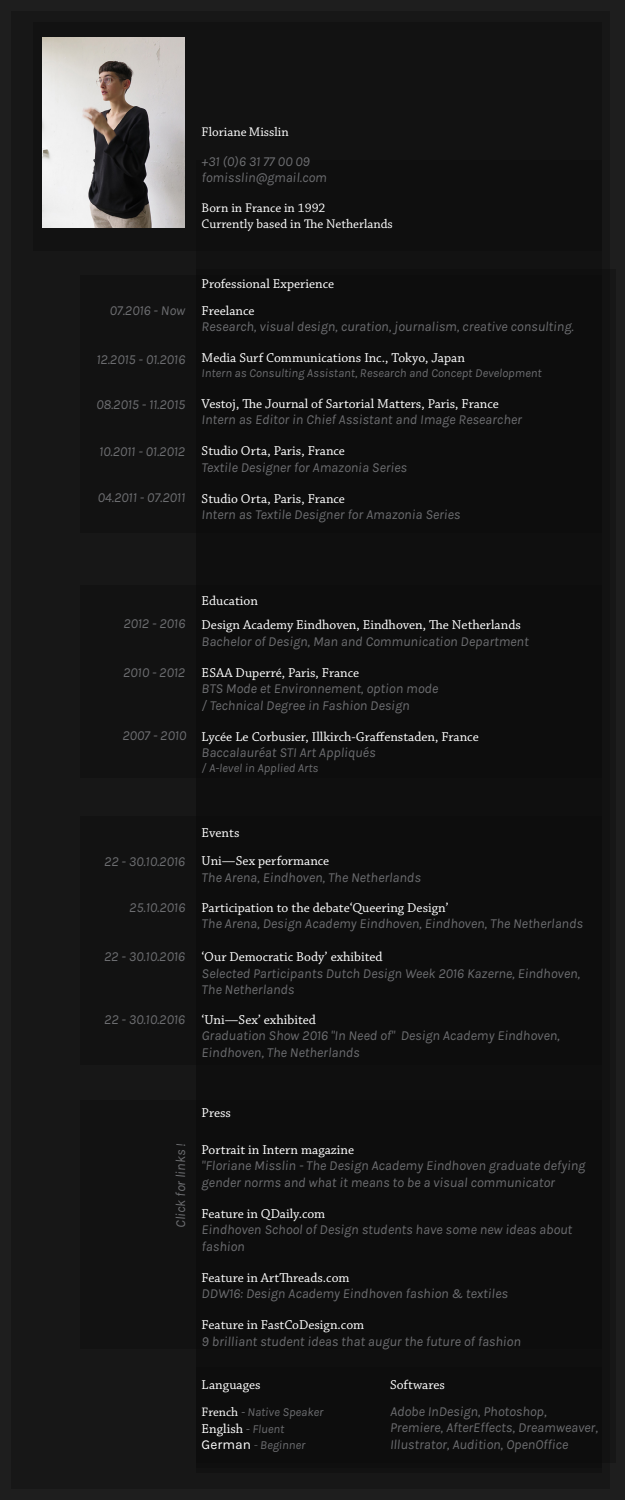
<style>
.page{position:relative;width:625px;height:1500px;background:#1e1e1e}
.page>*{position:absolute;margin:0;border:0;box-sizing:border-box;transform-origin:0 0}
.t1{font:italic 13.75px/16.5px "Karla";color:#6d6e71}
.t2{font:13.62px "Chaparral Pro";color:#fff}
.t3{font:13.12px/15.8px "Chaparral Pro";color:#fff}
.t4{font:italic 12.25px "Karla";color:#6d6e71}
.s1{font-family:"Chaparral Pro";font-style:normal;font-size:13.62px;color:#fff}
.s2{font-family:"Chaparral Pro";font-style:normal;font-size:12.88px;color:#fff}
.s3{font-family:"Karla";font-style:italic;font-size:12.25px;color:#6d6e71}
.s4{font-style:normal;font-size:13.62px;color:#fff}
.s5{color:#58595b}
</style>
<div class="page">
<div style="left:11px;top:11px;width:599px;height:1478px;background:#171717"></div>
<div style="left:34px;top:22px;width:568px;height:229px;background:#121212"></div>
<div style="left:80px;top:1100px;width:522px;height:249px;background:#121212"></div>
<div style="left:196px;top:1367px;width:406px;height:105px;background:#0a0a0a"></div>
<div style="left:80px;top:816px;width:522px;height:249px;background:#121212"></div>
<div style="left:80px;top:585px;width:522px;height:193px;background:#121212"></div>
<div style="left:80px;top:275px;width:522px;height:257px;background:#121212"></div>
<div style="left:196px;top:269px;width:420px;height:1193px;background:#0a0a0a"></div>
<img style="left:43px;top:37px;width:142px;height:191px">
<p class="t3" style="left:202px;top:124px;width:89px">Floriane Misslin</p>
<p class="t1" style="left:202px;top:153px;width:127px">+31 (0)6 31 77 00 09 fomisslin@gmail.com</p>
<p class="t3" style="left:202px;top:200px;width:193px">Born in France in 1992<br>Currently based in The Netherlands</p>
<p class="t2" style="left:202px;top:277px;width:134px">Professional Experience</p>
<p class="t1" style="left:202px;top:302px;width:373px;text-indent:-92px">07.2016 - Now <span class="s1">Freelance<br></span>Research, visual design, curation, journalism, creative consulting.</p>
<p class="t2" style="left:202px;top:350px;width:265px">Media Surf Communications Inc., Tokyo, Japan</p>
<p class="t4" style="left:202px;top:366px;width:341px">Intern as Consulting Assistant, Research and Concept Development</p>
<p class="t2" style="left:202px;top:396px;width:299px">Vestoj, The Journal of Sartorial Matters, Paris, France</p>
<p class="t1" style="left:202px;top:412px;width:322px">Intern as Editor in Chief Assistant and Image Researcher</p>
<p class="t2" style="left:202px;top:444px;width:145px">Studio Orta, Paris, France</p>
<p class="t1" style="left:202px;top:459px;width:207px">Textile Designer for Amazonia Series</p>
<p class="t2" style="left:202px;top:491px;width:145px">Studio Orta, Paris, France</p>
<p class="t1" style="left:202px;top:507px;width:260px">Intern as Textile Designer for Amazonia Series</p>
<p class="t1" style="left:96px;top:351px;width:90px">12.2015 - 01.2016</p>
<p class="t1" style="left:96px;top:396px;width:91px">08.2015 - 11.2015</p>
<p class="t1" style="left:99px;top:443px;width:88px">10.2011 - 01.2012</p>
<p class="t1" style="left:98px;top:490px;width:89px">04.2011 - 07.2011</p>
<p class="t1" style="left:123px;top:616px;width:63px">2012 - 2016</p>
<p class="t1" style="left:123px;top:664px;width:63px">2010 - 2012</p>
<p class="t1" style="left:122px;top:728px;width:65px">2007 - 2010</p>
<p class="t2" style="left:202px;top:593px;width:58px">Education</p>
<p class="t2" style="left:202px;top:617px;width:321px">Design Academy Eindhoven, Eindhoven, The Netherlands</p>
<p class="t1" style="left:202px;top:633px;width:329px">Bachelor of Design, Man and Communication Department</p>
<p class="t2" style="left:202px;top:665px;width:159px">ESAA Duperré, Paris, France</p>
<p class="t1" style="left:202px;top:681px;width:238px">BTS Mode et Environnement, option mode / Technical Degree in Fashion Design</p>
<p class="t2" style="left:202px;top:729px;width:279px">Lycée Le Corbusier, Illkirch-Graffenstaden, France</p>
<p class="t1" style="left:202px;top:745px;width:175px">Baccalauréat STI Art Appliqués</p>
<p class="t4" style="left:202px;top:761px;width:118px">/ A-level in Applied Arts</p>
<p class="t1" style="left:104px;top:853px;width:82px">22 - 30.10.2016</p>
<p class="t1" style="left:129px;top:900px;width:57px">25.10.2016</p>
<p class="t1" style="left:104px;top:948px;width:82px">22 - 30.10.2016</p>
<p class="t1" style="left:104px;top:1012px;width:82px">22 - 30.10.2016</p>
<p class="t2" style="left:202px;top:825px;width:39px">Events</p>
<p class="t2" style="left:202px;top:854px;width:129px">Uni—Sex performance</p>
<p class="t1" style="left:202px;top:869px;width:221px">The Arena, Eindhoven, The Netherlands</p>
<p class="t2" style="left:202px;top:900px;width:248px">Participation to the debate‘Queering Design’</p>
<p class="t1" style="left:202px;top:916px;width:383px">The Arena, Design Academy Eindhoven, Eindhoven, The Netherlands</p>
<p class="t2" style="left:202px;top:949px;width:183px">‘Our Democratic Body’ exhibited</p>
<p class="t1" style="left:202px;top:965px;width:380px">Selected Participants Dutch Design Week 2016 Kazerne, Eindhoven,<br>The Netherlands</p>
<p class="t2" style="left:202px;top:1012px;width:116px">‘Uni—Sex’ exhibited</p>
<p class="t1" style="left:202px;top:1028px;width:360px">Graduation Show 2016 "In Need of" Design Academy Eindhoven,<br>Eindhoven, The Netherlands</p>
<p class="t1" style="left:172px;top:1228px;width:86px;rotate:-90deg">Click for links !</p>
<p class="t2" style="left:202px;top:1105px;width:31px">Press</p>
<p class="t2" style="left:202px;top:1142px;width:154px">Portrait in Intern magazine</p>
<p class="t1" style="left:202px;top:1158px;width:385px">"Floriane Misslin - The Design Academy Eindhoven graduate defying gender norms and what it means to be a visual communicator</p>
<p class="t2" style="left:202px;top:1206px;width:125px">Feature in QDaily.com</p>
<p class="t1" style="left:202px;top:1222px;width:372px">Eindhoven School of Design students have some new ideas about fashion</p>
<p class="t2" style="left:202px;top:1270px;width:149px">Feature in ArtThreads.com</p>
<p class="t1" style="left:202px;top:1286px;width:308px">DDW16: Design Academy Eindhoven fashion &amp; textiles</p>
<p class="t2" style="left:202px;top:1317px;width:164px">Feature in FastCoDesign.com</p>
<p class="t1" style="left:202px;top:1333px;width:321px">9 brilliant student ideas that augur the future of fashion</p>
<p class="t2" style="left:202px;top:1377px;width:60px">Languages</p>
<p class="t2" style="left:390px;top:1377px;width:56px">Softwares</p>
<p class="t4" style="left:202px;top:1405px;width:123px"><span class="s2">French</span> - Native Speaker</p>
<p class="t2" style="left:202px;top:1421px;width:84px">English <span class="s3">- Fluent</span></p>
<p class="t4" style="left:202px;top:1438px;width:105px"><span class="s4">German</span> <span class="s5">-</span> Beginner</p>
<p class="t1" style="left:390px;top:1403px;width:209px">Adobe InDesign, Photoshop,<br>Premiere, AfterEffects, Dreamweaver,<br>Illustrator, Audition, OpenOffice</p>
</div>
